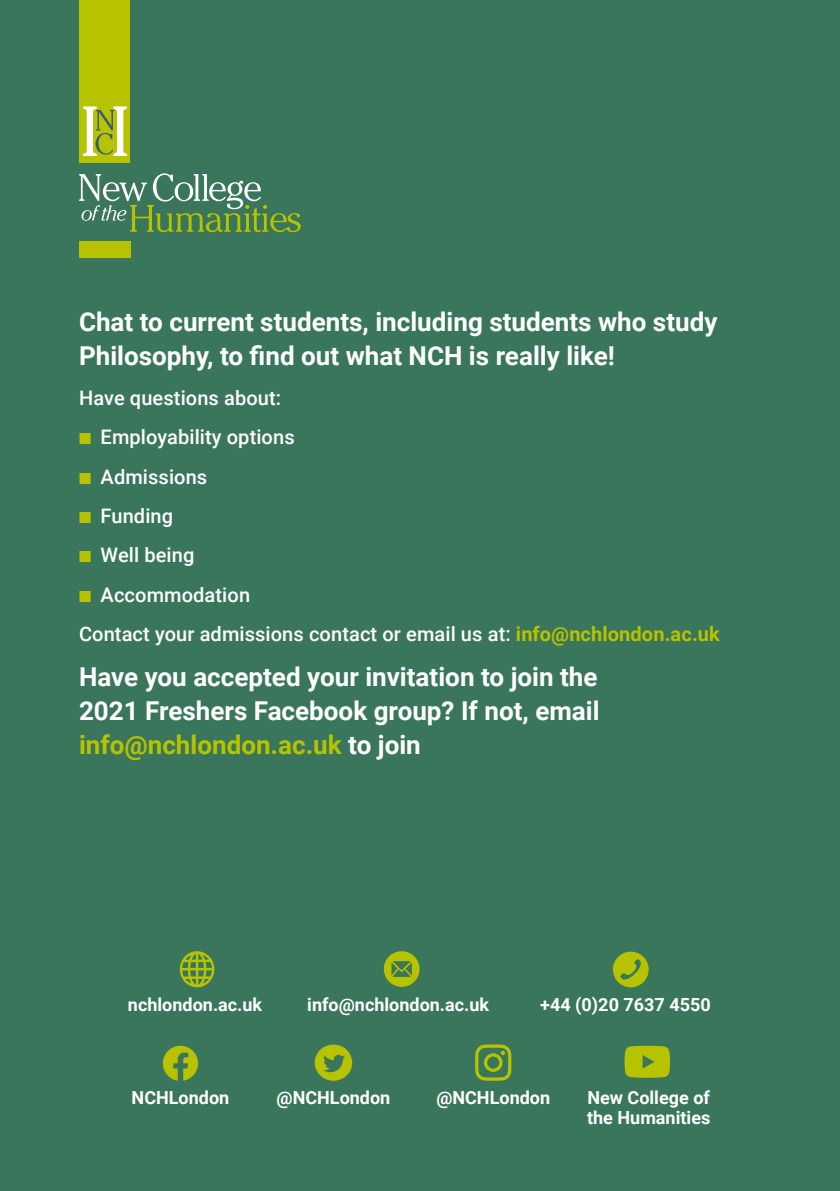
<style>
.page{position:relative;width:840px;height:1191px;background:#fff}
.page>*{position:absolute;margin:0;border:0;box-sizing:border-box;transform-origin:0 0}
.t1{font:700 26px/34px "Roboto";color:#fff}
.t2{font:500 20px/39.4px "Roboto";letter-spacing:.005em;color:#fff}
.t3{font:700 18px/20px "Roboto";color:#fff}
.s1{color:#b7c200}
.s2{font-weight:700;color:#b7c200}
</style>
<div class="page">
<div style="left:0;top:0;width:839px;height:1191px;background:#39765c"></div>
<div style="left:79px;top:0;width:51px;height:162px;background:#b7c200"></div>
<div style="left:79px;top:241px;width:52px;height:16px;background:#b7c200"></div>
<svg style="left:79px;top:173px;width:221px;height:59px"></svg>
<svg style="left:83px;top:106px;width:44px;height:50px"></svg>
<svg style="left:475px;top:1044px;width:36px;height:36px"></svg>
<svg style="left:163px;top:1045px;width:35px;height:35px"></svg>
<svg style="left:314px;top:1044px;width:38px;height:36px"></svg>
<svg style="left:624px;top:1045px;width:45px;height:32px"></svg>
<svg style="left:180px;top:951px;width:34px;height:36px"></svg>
<svg style="left:383px;top:951px;width:36px;height:36px"></svg>
<svg style="left:613px;top:951px;width:35px;height:36px"></svg>
<p class="t1" style="left:79px;top:304px;width:639px">Chat to current students, including students who study<br>Philosophy, to find out what NCH is really like!</p>
<p class="t2" style="left:79px;top:377px;width:203px">Have questions about:</p>
<p class="t2" style="left:79px;top:416px;width:217px"><span class="s1">■</span> Employability options</p>
<p class="t2" style="left:79px;top:456px;width:130px"><span class="s1">■</span> Admissions</p>
<p class="t2" style="left:79px;top:495px;width:96px"><span class="s1">■</span> Funding</p>
<p class="t2" style="left:79px;top:534px;width:117px"><span class="s1">■</span> Well being</p>
<p class="t2" style="left:79px;top:574px;width:642px"><span class="s1">■</span> Accommodation<br>Contact your admissions contact or email us at: <span class="s2">info@nchlondon.ac.uk</span></p>
<p class="t1" style="left:79px;top:659px;width:522px;text-align:justify">Have you accepted your invitation to join the 2021 Freshers Facebook group? If not, email <span class="s1">info@nchlondon.ac.uk</span> to join</p>
<p class="t3" style="left:128px;top:994px;width:136px">nchlondon.ac.uk</p>
<p class="t3" style="left:307px;top:994px;width:183px">info@nchlondon.ac.uk</p>
<p class="t3" style="left:540px;top:994px;width:172px">+44 (0)20 7637 4550</p>
<p class="t3" style="left:131px;top:1087px;width:99px">NCHLondon</p>
<p class="t3" style="left:276px;top:1087px;width:115px">@NCHLondon</p>
<p class="t3" style="left:436px;top:1087px;width:115px">@NCHLondon</p>
<p class="t3" style="left:586px;top:1087px;width:125px">New College of the Humanities</p>
</div>
